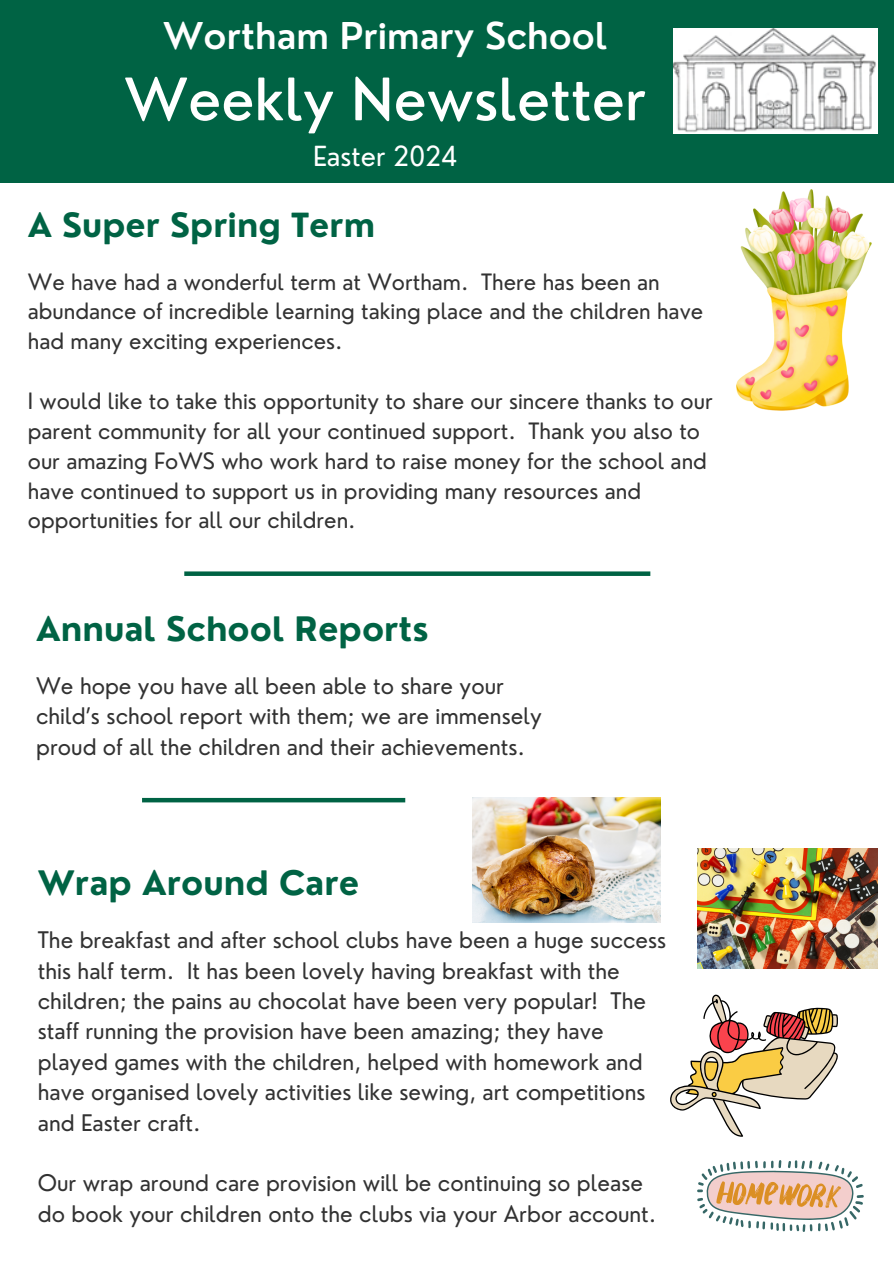
<style>
.page{position:relative;width:894px;height:1264px;background:#fff}
.page>*{position:absolute;margin:0;border:0;box-sizing:border-box;transform-origin:0 0}
.t1{font:500 57px "Nourd";color:#fff}
.t2{font:600 36px "Nourd";color:#fff}
.t3{font:700 32.85px "Nourd";color:#006344}
.t4{font:700 32.4px "Nourd";color:#006344}
.t5{font:27px "Nourd";color:#fff}
.t6{font:22.2px/30.3px "Nourd";color:#323232}
.t7{font:22.05px/29.8px "Nourd";color:#323232}
</style>
<div class="page">
<div style="left:0;top:0;width:893px;height:182px;background:#006344"></div>
<img style="left:673px;top:28px;width:203px;height:106px">
<div style="left:184px;top:571px;width:466px;height:5px;background:#006344"></div>
<img style="left:736px;top:189px;width:135px;height:221px">
<hr style="left:142px;top:798px;width:263px;height:4px;background:#006344">
<img style="left:472px;top:798px;width:188px;height:124px">
<img style="left:697px;top:848px;width:180px;height:120px">
<svg style="left:697px;top:1160px;width:166px;height:71px"></svg>
<svg style="left:670px;top:994px;width:168px;height:142px"></svg>
<h2 class="t2" style="left:163px;top:13px;width:445px">Wortham Primary School</h2>
<h1 class="t1" style="left:124px;top:63px;width:523px">Weekly Newsletter</h1>
<h3 class="t5" style="left:313px;top:139px;width:146px">Easter 2024</h3>
<p class="t4" style="left:28px;top:205px;width:349px">A Super Spring Term</p>
<p class="t7" style="left:28px;top:266px;width:676px">We have had a wonderful term at Wortham. There has been an abundance of incredible learning taking place and the children have had many exciting experiences.</p>
<h2 class="t7" style="left:28px;top:386px;width:686px">I would like to take this opportunity to share our sincere thanks to our parent community for all your continued support. Thank you also to our amazing FoWS who work hard to raise money for the school and have continued to support us in providing many resources and opportunities for all our children.</h2>
<p class="t3" style="left:36px;top:608px;width:394px">Annual School Reports</p>
<p class="t6" style="left:36px;top:670px;width:507px">We hope you have all been able to share your child’s school report with them; we are immensely proud of all the children and their achievements.</p>
<p class="t3" style="left:38px;top:862px;width:323px">Wrap Around Care</p>
<h2 class="t6" style="left:38px;top:924px;width:630px">The breakfast and after school clubs have been a huge success this half term. It has been lovely having breakfast with the children; the pains au chocolat have been very popular! The staff running the provision have been amazing; they have played games with the children, helped with homework and have organised lovely activities like sewing, art competitions and Easter craft.</h2>
<p class="t6" style="left:38px;top:1167px;width:620px">Our wrap around care provision will be continuing so please do book your children onto the clubs via your Arbor account.</p>
</div>
